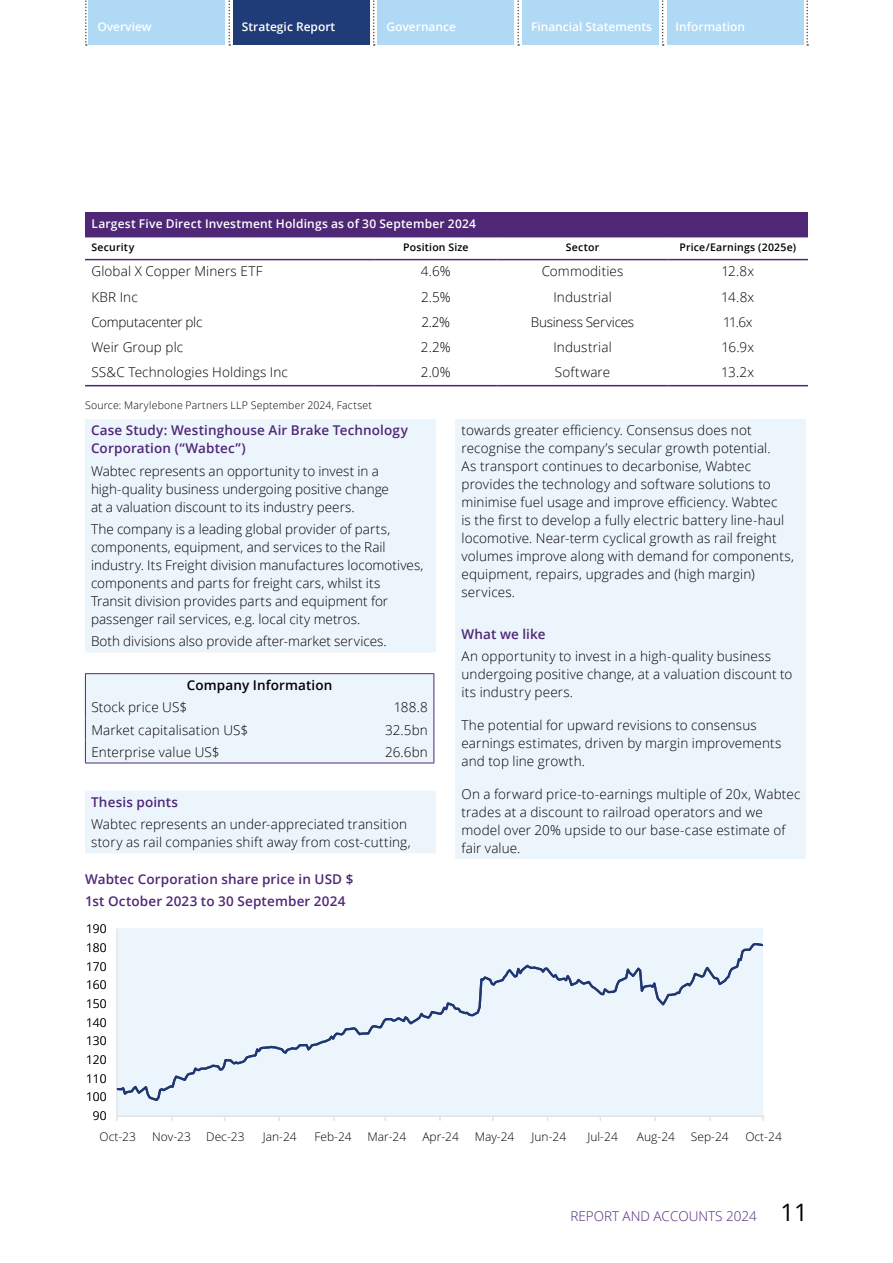
<style>
.page{position:relative;width:893px;height:1263px;background:#fff}
.page>*{position:absolute;margin:0;border:0;box-sizing:border-box;transform-origin:0 0}
.Main_Text{font:300 13.5px/18px "Open Sans";letter-spacing:.01em;color:#000}
.Table_text{font:300 13.5px "Open Sans";letter-spacing:.01em;color:#000}
.Notes_Head_1{font:600 13.5px/18px "Open Sans";letter-spacing:.01em;color:#4f2777}
.Table_text-2{font:300 13.5px "Open Sans";letter-spacing:-.02em;color:#000}
.t1{font:300 13.5px "Open Sans";color:#4f2777}
.Main_Text-2{font:600 13.5px "Open Sans";letter-spacing:.01em;color:#000}
.t2{font:300 12px "Open Sans";color:#000}
.Side_tabs_current{font:600 12px "Open Sans";color:#fff}
.Table_heads{font:600 12px "Open Sans";letter-spacing:.02em;color:#fff}
.Footnote{font:300 10.5px "Open Sans";letter-spacing:.02em;color:#000}
.Table_heads-2{font:600 10.5px "Open Sans";letter-spacing:.02em;color:#000}
.s1{font-weight:400;font-size:24px;color:#000}
</style>
<div class="page">
<div style="left:85px;top:213px;width:723px;height:24px;background:#4f2777"></div>
<hr style="left:85px;top:259px;width:289px;height:1px;background:#4f2777">
<hr style="left:374px;top:259px;width:123px;height:1px;background:#4f2777">
<hr style="left:497px;top:259px;width:171px;height:1px;background:#4f2777">
<hr style="left:668px;top:259px;width:140px;height:1px;background:#4f2777">
<hr style="left:85px;top:385px;width:289px;height:1px;background:#4f2777">
<hr style="left:374px;top:385px;width:123px;height:1px;background:#4f2777">
<hr style="left:497px;top:385px;width:171px;height:1px;background:#4f2777">
<hr style="left:668px;top:385px;width:140px;height:1px;background:#4f2777">
<div style="left:85px;top:419px;width:351px;height:233px;background:#edf5fc"></div>
<hr style="left:85px;top:673px;width:264px;height:1px;background:#4f2777">
<hr style="left:349px;top:673px;width:85px;height:1px;background:#4f2777">
<div style="left:85px;top:674px;width:350px;height:89px;background:#edf5fc"></div>
<hr style="left:85px;top:763px;width:264px;height:1px;background:#4f2777">
<hr style="left:349px;top:763px;width:85px;height:1px;background:#4f2777">
<div style="left:85px;top:791px;width:351px;height:62px;background:#edf5fc"></div>
<div style="left:455px;top:419px;width:351px;height:440px;background:#edf5fc"></div>
<div style="left:117px;top:928px;width:646px;height:188px;background:#ecf4fc"></div>
<hr style="left:117px;top:1116px;width:648px;height:1px;background:#e3e3e3">
<hr style="left:116px;top:929px;width:1px;height:192px;background:#e3e3e3">
<svg style="left:116px;top:942px;width:648px;height:160px"></svg>
<div style="left:89px;top:0;width:136px;height:45px;background:#afd9f5"></div>
<svg style="left:85px;top:0;width:2px;height:46px"></svg>
<svg style="left:228px;top:0;width:2px;height:46px"></svg>
<div style="left:378px;top:0;width:136px;height:45px;background:#afd9f5"></div>
<svg style="left:373px;top:0;width:2px;height:46px"></svg>
<div style="left:522px;top:0;width:136px;height:45px;background:#afd9f5"></div>
<svg style="left:517px;top:0;width:2px;height:46px"></svg>
<div style="left:667px;top:0;width:136px;height:45px;background:#afd9f5"></div>
<svg style="left:662px;top:0;width:2px;height:46px"></svg>
<svg style="left:806px;top:0;width:2px;height:46px"></svg>
<div style="left:233px;top:0;width:136px;height:45px;background:#1f3b78"></div>
<p class="Side_tabs_current" style="left:97px;top:18px;width:56px">Overview</p>
<p class="Side_tabs_current" style="left:242px;top:18px;width:95px">Strategic Report</p>
<p class="Side_tabs_current" style="left:386px;top:18px;width:71px">Governance</p>
<p class="Side_tabs_current" style="left:531px;top:18px;width:123px">Financial Statements</p>
<p class="Side_tabs_current" style="left:675px;top:18px;width:71px">Information</p>
<p class="Table_heads" style="left:91px;top:216px;width:386px">Largest Five Direct Investment Holdings as of 30 September 2024</p>
<p class="Table_heads-2" style="left:91px;top:240px;width:44px">Security</p>
<p class="Table_heads-2" style="left:403px;top:240px;width:67px">Position Size</p>
<p class="Table_heads-2" style="left:566px;top:240px;width:35px">Sector</p>
<p class="Table_heads-2" style="left:679px;top:240px;width:118px">Price/Earnings (2025e)</p>
<p class="Table_text" style="left:91px;top:262px;width:173px">Global X Copper Miners ETF</p>
<p class="Table_text" style="left:421px;top:262px;width:31px">4.6%</p>
<p class="Table_text" style="left:542px;top:262px;width:83px">Commodities</p>
<p class="Table_text" style="left:721px;top:262px;width:34px">12.8x</p>
<p class="Table_text" style="left:91px;top:287px;width:48px">KBR Inc</p>
<p class="Table_text" style="left:421px;top:287px;width:31px">2.5%</p>
<p class="Table_text" style="left:553px;top:287px;width:60px">Industrial</p>
<p class="Table_text" style="left:721px;top:287px;width:35px">14.8x</p>
<p class="Table_text-2" style="left:91px;top:313px;width:113px">Computacenter plc</p>
<p class="Table_text" style="left:422px;top:313px;width:30px">2.2%</p>
<p class="Table_text-2" style="left:531px;top:313px;width:105px">Business Services</p>
<p class="Table_text" style="left:723px;top:313px;width:31px">11.6x</p>
<p class="Table_text" style="left:91px;top:338px;width:93px">Weir Group plc</p>
<p class="Table_text" style="left:421px;top:338px;width:31px">2.2%</p>
<p class="Table_text" style="left:553px;top:338px;width:60px">Industrial</p>
<p class="Table_text" style="left:721px;top:338px;width:34px">16.9x</p>
<p class="Table_text" style="left:91px;top:363px;width:198px">SS&amp;C Technologies Holdings Inc</p>
<p class="Table_text" style="left:421px;top:363px;width:31px">2.0%</p>
<p class="Table_text" style="left:555px;top:363px;width:57px">Software</p>
<p class="Table_text" style="left:721px;top:363px;width:35px">13.2x</p>
<p class="Footnote" style="left:85px;top:398px;width:289px">Source: Marylebone Partners LLP September 2024, Factset</p>
<p class="Notes_Head_1" style="left:91px;top:421px;width:319px">Case Study: Westinghouse Air Brake Technology<br>Corporation (“Wabtec”)</p>
<p class="Main_Text" style="left:91px;top:461px;width:299px">Wabtec represents an opportunity to invest in a high-quality business undergoing positive change at a valuation discount to its industry peers.</p>
<p class="Main_Text" style="left:91px;top:520px;width:334px">The company is a leading global provider of parts, components, equipment, and services to the Rail industry. Its Freight division manufactures locomotives, components and parts for freight cars, whilst its Transit division provides parts and equipment for passenger rail services, e.g. local city metros.</p>
<p class="Main_Text" style="left:91px;top:632px;width:297px">Both divisions also provide after-market services.</p>
<p class="Main_Text-2" style="left:187px;top:676px;width:147px">Company Information</p>
<p class="Main_Text" style="left:91px;top:698px;width:97px">Stock price US$</p>
<p class="Main_Text" style="left:394px;top:698px;width:36px">188.8</p>
<p class="Main_Text" style="left:91px;top:720px;width:158px">Market capitalisation US$</p>
<p class="Main_Text" style="left:385px;top:720px;width:44px">32.5bn</p>
<p class="Main_Text" style="left:91px;top:743px;width:130px">Enterprise value US$</p>
<p class="Main_Text" style="left:385px;top:743px;width:44px">26.6bn</p>
<p class="Notes_Head_1" style="left:91px;top:793px;width:89px">Thesis points</p>
<p class="Main_Text" style="left:91px;top:815px;width:321px">Wabtec represents an under-appreciated transition story as rail companies shift away from cost-cutting,</p>
<p class="Main_Text" style="left:461px;top:421px;width:334px">towards greater efficiency. Consensus does not recognise the company’s secular growth potential.<br>As transport continues to decarbonise, Wabtec provides the technology and software solutions to minimise fuel usage and improve efficiency. Wabtec<br>is the first to develop a fully electric battery line-haul locomotive. Near-term cyclical growth as rail freight volumes improve along with demand for components, equipment, repairs, upgrades and (high margin) services.</p>
<p class="Notes_Head_1" style="left:461px;top:625px;width:86px">What we like</p>
<p class="Main_Text" style="left:461px;top:647px;width:332px">An opportunity to invest in a high-quality business undergoing positive change, at a valuation discount to its industry peers.</p>
<p class="Main_Text" style="left:461px;top:716px;width:321px">The potential for upward revisions to consensus earnings estimates, driven by margin improvements and top line growth.</p>
<p class="Main_Text" style="left:461px;top:784px;width:340px">On a forward price-to-earnings multiple of 20x, Wabtec trades at a discount to railroad operators and we model over 20% upside to our base-case estimate of fair value.</p>
<p class="Notes_Head_1" style="left:85px;top:869px;width:270px">Wabtec Corporation share price in USD $</p>
<p class="Notes_Head_1" style="left:85px;top:892px;width:262px">1st October 2023 to 30 September 2024</p>
<p class="t2" style="left:86px;top:921px;width:22px">190</p>
<p class="t2" style="left:86px;top:939px;width:22px">180</p>
<p class="t2" style="left:86px;top:958px;width:22px">170</p>
<p class="t2" style="left:86px;top:977px;width:22px">160</p>
<p class="t2" style="left:86px;top:995px;width:22px">150</p>
<p class="t2" style="left:86px;top:1014px;width:22px">140</p>
<p class="t2" style="left:86px;top:1033px;width:22px">130</p>
<p class="t2" style="left:86px;top:1051px;width:22px">120</p>
<p class="t2" style="left:86px;top:1070px;width:22px">110</p>
<p class="t2" style="left:86px;top:1089px;width:22px">100</p>
<p class="t2" style="left:93px;top:1107px;width:15px">90</p>
<p class="t2" style="left:100px;top:1128px;width:38px">Oct-23</p>
<p class="t2" style="left:152px;top:1128px;width:40px">Nov-23</p>
<p class="t2" style="left:206px;top:1128px;width:40px">Dec-23</p>
<p class="t2" style="left:263px;top:1128px;width:35px">Jan-24</p>
<p class="t2" style="left:314px;top:1128px;width:39px">Feb-24</p>
<p class="t2" style="left:367px;top:1128px;width:40px">Mar-24</p>
<p class="t2" style="left:422px;top:1128px;width:38px">Apr-24</p>
<p class="t2" style="left:475px;top:1128px;width:41px">May-24</p>
<p class="t2" style="left:532px;top:1128px;width:36px">Jun-24</p>
<p class="t2" style="left:588px;top:1128px;width:32px">Jul-24</p>
<p class="t2" style="left:637px;top:1128px;width:40px">Aug-24</p>
<p class="t2" style="left:691px;top:1128px;width:39px">Sep-24</p>
<p class="t2" style="left:745px;top:1128px;width:38px">Oct-24</p>
<p class="t1" style="left:570px;top:1206px;width:239px">REPORT AND ACCOUNTS 2024 <span class="s1">11</span></p>
</div>
